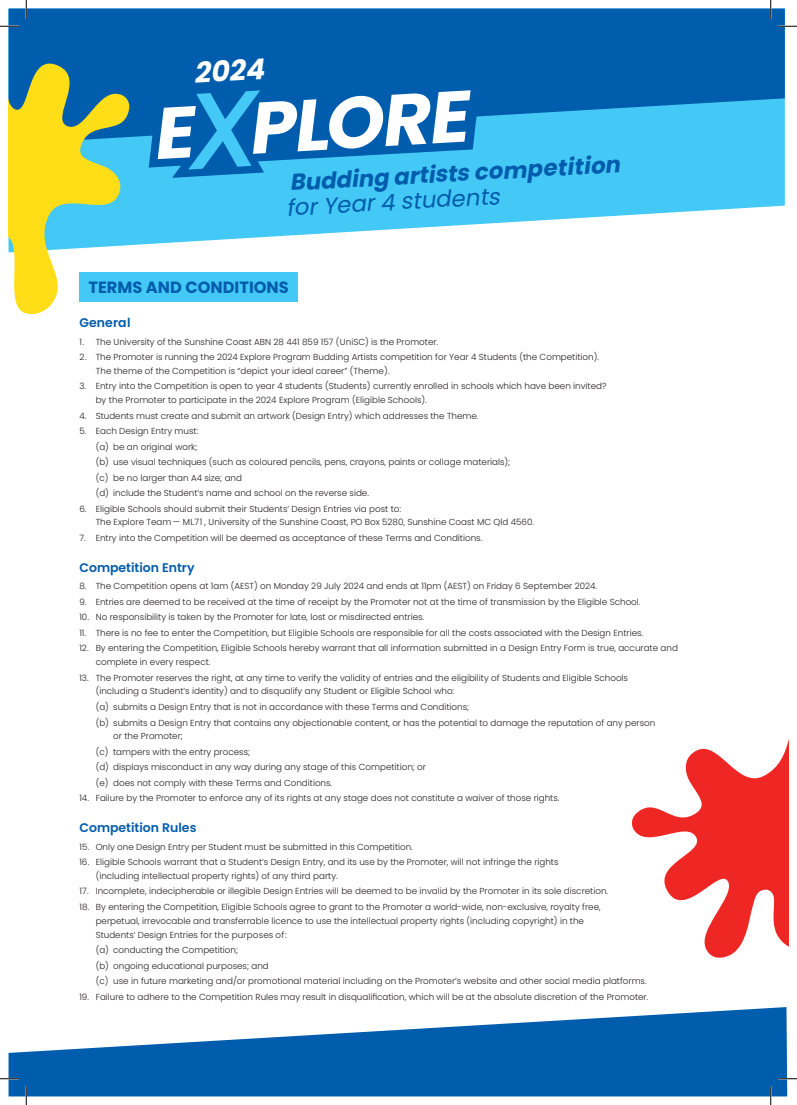
<style>
.page{position:relative;width:797px;height:1105px;background:#fff}
.page>*{position:absolute;margin:0;border:0;box-sizing:border-box;transform-origin:0 0}
.t1{font:italic 700 28.5px "Poppins";color:#fff}
.t2{font:italic 700 22.75px/25.4px "Poppins";color:#005cac}
.t3{font:700 16.25px "Poppins";color:#005cac}
.t4{font:600 12.5px "Poppins";color:#005cac}
.t5{font:300 8.75px/13.8px "Poppins";color:#231f20}
.s1{font-weight:400}
</style>
<div class="page">
<svg style="left:134px;top:144px;width:650px;height:101px;fill:#44c8f5"></svg>
<svg style="left:9px;top:9px;width:775px;height:135px;background:#0a6db7"></svg>
<svg style="left:149px;top:82px;width:331px;height:96px"></svg>
<div style="left:79px;top:273px;width:219px;height:29px;background:#44c8f5"></div>
<svg style="left:9px;top:1007px;width:778px;height:89px;fill:#005cac"></svg>
<svg style="left:9px;top:34px;width:125px;height:280px"></svg>
<svg style="left:631px;top:743px;width:157px;height:215px"></svg>
<svg style="left:0;top:25px;width:19px;height:2px"></svg>
<svg style="left:778px;top:25px;width:19px;height:2px"></svg>
<svg style="left:0;top:1078px;width:19px;height:1px"></svg>
<svg style="left:778px;top:1078px;width:19px;height:1px"></svg>
<svg style="left:25px;top:0;width:2px;height:19px"></svg>
<svg style="left:25px;top:1086px;width:2px;height:19px"></svg>
<svg style="left:770px;top:0;width:1px;height:19px"></svg>
<svg style="left:770px;top:1086px;width:1px;height:19px"></svg>
<p class="t1" style="left:193px;top:57px;width:72px;rotate:-3deg">2024</p>
<p class="t2" style="left:284px;top:170px;width:336px;rotate:-3deg">Budding artists competition <span class="s1">for Year 4 students</span></p>
<p class="t3" style="left:89px;top:278px;width:202px">TERMS AND CONDITIONS</p>
<p class="t4" style="left:79px;top:316px;width:53px">General</p>
<p class="t5" style="left:79px;top:335px;width:360px">1. The University of the Sunshine Coast ABN 28 441 859 157 (UniSC) is the Promoter.</p>
<p class="t5" style="left:96px;top:350px;width:505px;text-indent:-16px">2. The Promoter is running the 2024 Explore Program Budding Artists competition for Year 4 Students (the Competition).<br>The theme of the Competition is “depict your ideal career” (Theme).</p>
<p class="t5" style="left:96px;top:379px;width:512px;text-indent:-16px">3. Entry into the Competition is open to year 4 students (Students) currently enrolled in schools which have been invited? by the Promoter to participate in the 2024 Explore Program (Eligible Schools).</p>
<p class="t5" style="left:79px;top:409px;width:400px">4. Students must create and submit an artwork (Design Entry) which addresses the Theme.</p>
<p class="t5" style="left:79px;top:424px;width:120px">5. Each Design Entry must:</p>
<p class="t5" style="left:96px;top:440px;width:103px">(a) be an original work;</p>
<p class="t5" style="left:96px;top:455px;width:416px">(b) use visual techniques (such as coloured pencils, pens, crayons, paints or collage materials);</p>
<p class="t5" style="left:96px;top:471px;width:148px">(c) be no larger than A4 size; and</p>
<p class="t5" style="left:96px;top:486px;width:275px">(d) include the Student’s name and school on the reverse side.</p>
<p class="t5" style="left:96px;top:502px;width:440px;text-indent:-16px">6. Eligible Schools should submit their Students’ Design Entries via post to:<br>The Explore Team — ML71 , University of the Sunshine Coast, PO Box 5280, Sunshine Coast MC Qld 4560.</p>
<p class="t5" style="left:79px;top:531px;width:404px">7. Entry into the Competition will be deemed as acceptance of these Terms and Conditions.</p>
<p class="t4" style="left:79px;top:560px;width:117px">Competition Entry</p>
<p class="t5" style="left:79px;top:579px;width:519px">8. The Competition opens at 1am (AEST) on Monday 29 July 2024 and ends at 11pm (AEST) on Friday 6 September 2024.</p>
<p class="t5" style="left:79px;top:595px;width:562px">9. Entries are deemed to be received at the time of receipt by the Promoter not at the time of transmission by the Eligible School.</p>
<p class="t5" style="left:79px;top:610px;width:346px">10. No responsibility is taken by the Promoter for late, lost or misdirected entries.</p>
<p class="t5" style="left:79px;top:626px;width:565px">11. There is no fee to enter the Competition, but Eligible Schools are responsible for all the costs associated with the Design Entries.</p>
<p class="t5" style="left:96px;top:641px;width:583px;text-indent:-16px">12. By entering the Competition, Eligible Schools hereby warrant that all information submitted in a Design Entry Form is true, accurate and complete in every respect.</p>
<p class="t5" style="left:96px;top:671px;width:534px;text-indent:-16px">13. The Promoter reserves the right, at any time to verify the validity of entries and the eligibility of Students and Eligible Schools (including a Student’s identity) and to disqualify any Student or Eligible School who:</p>
<p class="t5" style="left:96px;top:700px;width:375px">(a) submits a Design Entry that is not in accordance with these Terms and Conditions;</p>
<p class="t5" style="left:113px;top:716px;width:543px;text-indent:-18px">(b) submits a Design Entry that contains any objectionable content, or has the potential to damage the reputation of any person or the Promoter;</p>
<p class="t5" style="left:96px;top:745px;width:156px">(c) tampers with the entry process;</p>
<p class="t5" style="left:96px;top:760px;width:332px">(d) displays misconduct in any way during any stage of this Competition; or</p>
<p class="t5" style="left:96px;top:776px;width:238px">(e) does not comply with these Terms and Conditions.</p>
<p class="t5" style="left:79px;top:791px;width:481px">14. Failure by the Promoter to enforce any of its rights at any stage does not constitute a waiver of those rights.</p>
<p class="t4" style="left:79px;top:821px;width:119px">Competition Rules</p>
<p class="t5" style="left:79px;top:840px;width:335px">15. Only one Design Entry per Student must be submitted in this Competition.</p>
<p class="t5" style="left:96px;top:855px;width:464px;text-indent:-16px">16. Eligible Schools warrant that a Student’s Design Entry, and its use by the Promoter, will not infringe the rights (including intellectual property rights) of any third party.</p>
<p class="t5" style="left:79px;top:884px;width:530px">17. Incomplete, indecipherable or illegible Design Entries will be deemed to be invalid by the Promoter in its sole discretion.</p>
<p class="t5" style="left:96px;top:900px;width:506px;text-indent:-16px">18. By entering the Competition, Eligible Schools agree to grant to the Promoter a world-wide, non-exclusive, royalty free, perpetual, irrevocable and transferrable licence to use the intellectual property rights (including copyright) in the<br>Students’ Design Entries for the purposes of:</p>
<p class="t5" style="left:96px;top:943px;width:144px">(a) conducting the Competition;</p>
<p class="t5" style="left:96px;top:959px;width:175px">(b) ongoing educational purposes; and</p>
<p class="t5" style="left:96px;top:974px;width:552px">(c) use in future marketing and/or promotional material including on the Promoter’s website and other social media platforms.</p>
<p class="t5" style="left:79px;top:990px;width:570px">19. Failure to adhere to the Competition Rules may result in disqualification, which will be at the absolute discretion of the Promoter.</p>
</div>
